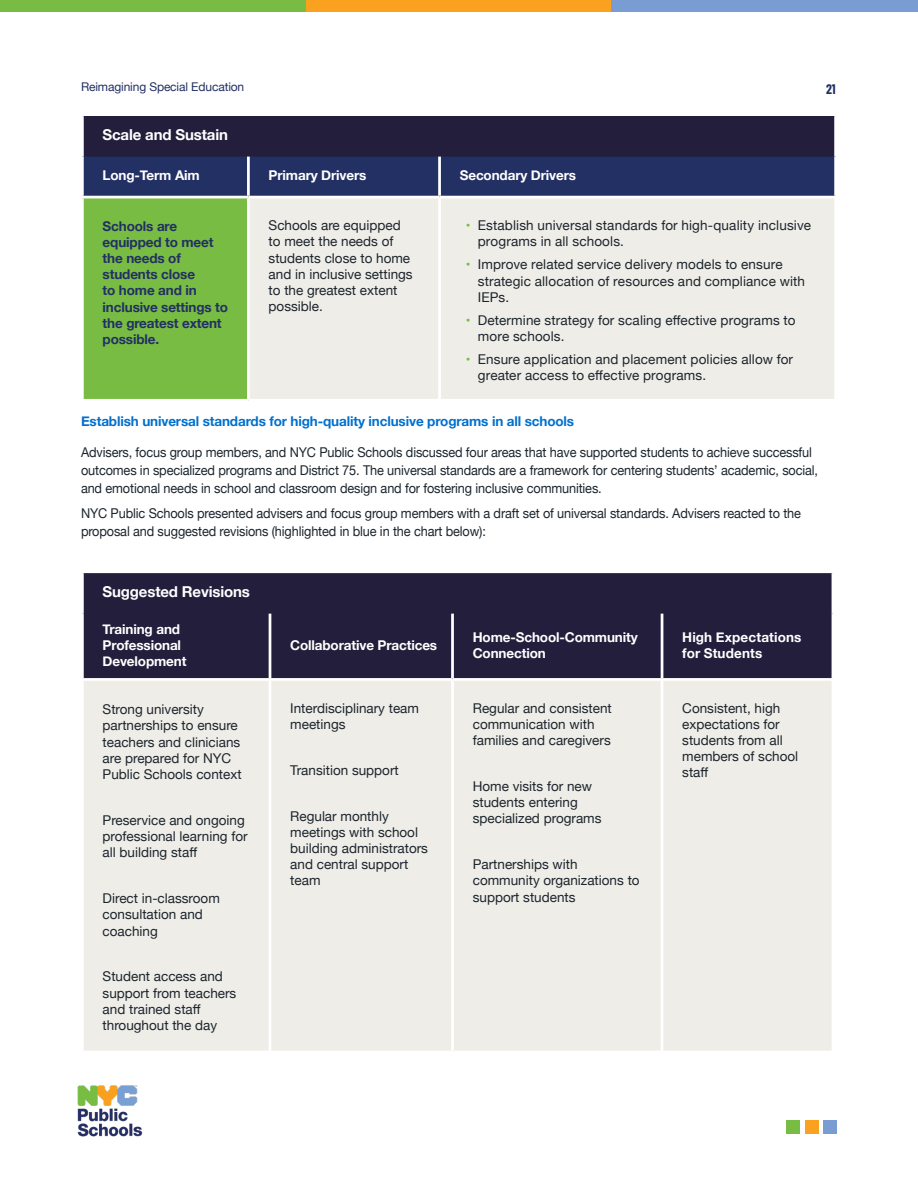
<style>
.page{position:relative;width:918px;height:1188px;background:#fff}
.page>*{position:absolute;margin:0;border:0;box-sizing:border-box;transform-origin:0 0}
.Table_Header{font:700 15px "Helvetica Neue";letter-spacing:-.01em;color:#fff}
.Body_Text_NEW{font:13.5px/16.2px "Helvetica Neue";color:#1c252d}
.Body_Text_NEW-2{font:13.5px/18px "Helvetica Neue";color:#1c252d;scale:.94 1}
.Table_Header_NEW{font:700 13.5px/16.2px "Helvetica Neue";letter-spacing:-.01em;color:#fff}
.Table_Header_NEW-2{font:700 13.5px/16.2px "Helvetica Neue";letter-spacing:-.01em;color:#223064}
.t1{font:700 13.5px "Helvetica Neue";letter-spacing:-.01em;color:#0070ce}
.Table_Header_NEW-3{font:700 13.5px/16.2px "Helvetica Neue";letter-spacing:.01em;color:#fff}
.t2{font:700 13.5px "Barlow Condensed";color:#223064}
.t3{font:12px "Helvetica Neue";letter-spacing:-.01em;color:#223064}
.s1{font-weight:700;color:#79bc43}
</style>
<div class="page">
<div style="left:0;top:0;width:306px;height:12px;background:#79bc43"></div>
<div style="left:306px;top:0;width:306px;height:12px;background:#faa21f"></div>
<div style="left:612px;top:0;width:306px;height:12px;background:#799cd2"></div>
<div style="left:786px;top:1120px;width:14px;height:14px;background:#79bc43"></div>
<div style="left:805px;top:1120px;width:13px;height:14px;background:#faa21f"></div>
<div style="left:823px;top:1120px;width:14px;height:14px;background:#799cd2"></div>
<div style="left:84px;top:573px;width:748px;height:105px;background:#221e3b"></div>
<div style="left:82px;top:679px;width:188px;height:373px;background:#efede8"></div>
<div style="left:271px;top:681px;width:561px;height:370px;background:#efede8"></div>
<hr style="left:269px;top:681px;width:2px;height:370px;background:#fff">
<hr style="left:451px;top:681px;width:3px;height:370px;background:#fff">
<hr style="left:661px;top:681px;width:2px;height:370px;background:#fff">
<hr style="left:81px;top:1051px;width:189px;height:2px;background:#fff">
<hr style="left:81px;top:681px;width:3px;height:370px;background:#fff">
<hr style="left:269px;top:614px;width:2px;height:64px;background:#fff">
<hr style="left:451px;top:614px;width:3px;height:64px;background:#fff">
<hr style="left:661px;top:614px;width:2px;height:64px;background:#fff">
<hr style="left:81px;top:678px;width:189px;height:3px;background:#fff">
<div style="left:82px;top:116px;width:754px;height:41px;background:#221e3b"></div>
<div style="left:84px;top:157px;width:750px;height:39px;background:#223064"></div>
<div style="left:82px;top:197px;width:166px;height:203px;background:#79bc43"></div>
<div style="left:250px;top:198px;width:584px;height:201px;background:#efede8"></div>
<hr style="left:247px;top:198px;width:3px;height:201px;background:#fff">
<hr style="left:438px;top:198px;width:3px;height:201px;background:#fff">
<hr style="left:81px;top:399px;width:167px;height:3px;background:#fff">
<hr style="left:81px;top:198px;width:3px;height:201px;background:#fff">
<hr style="left:81px;top:116px;width:3px;height:41px;background:#fff">
<hr style="left:834px;top:116px;width:3px;height:41px;background:#fff">
<hr style="left:247px;top:157px;width:3px;height:39px;background:#fff">
<hr style="left:438px;top:157px;width:3px;height:39px;background:#fff">
<hr style="left:81px;top:196px;width:167px;height:2px;background:#fff">
<img style="left:77px;top:1085px;width:66px;height:52px">
<p class="t3" style="left:81px;top:78px;width:165px">Reimagining Special Education</p>
<p class="t2" style="left:826px;top:80px;width:11px">21</p>
<p class="Table_Header" style="left:103px;top:123px;width:127px">Scale and Sustain</p>
<p class="Table_Header_NEW" style="left:103px;top:168px;width:99px">Long-Term Aim</p>
<p class="Table_Header_NEW" style="left:269px;top:168px;width:99px">Primary Drivers</p>
<p class="Table_Header_NEW" style="left:460px;top:168px;width:118px">Secondary Drivers</p>
<p class="Table_Header_NEW-2" style="left:103px;top:218px;width:127px">Schools are equipped to meet the needs of students close<br>to home and in inclusive settings to the greatest extent possible.</p>
<p class="Body_Text_NEW" style="left:269px;top:218px;width:146px">Schools are equipped to meet the needs of students close to home and in inclusive settings to the greatest extent possible.</p>
<p class="Body_Text_NEW" style="left:478px;top:218px;width:335px;text-indent:-12px"><span class="s1">•</span> Establish universal standards for high-quality inclusive programs in all schools.</p>
<p class="Body_Text_NEW" style="left:478px;top:257px;width:329px;text-indent:-12px"><span class="s1">•</span> Improve related service delivery models to ensure strategic allocation of resources and compliance with<br>IEPs.</p>
<p class="Body_Text_NEW" style="left:478px;top:313px;width:319px;text-indent:-12px"><span class="s1">•</span> Determine strategy for scaling effective programs to more schools.</p>
<p class="Body_Text_NEW" style="left:478px;top:352px;width:317px;text-indent:-12px"><span class="s1">•</span> Ensure application and placement policies allow for greater access to effective programs.</p>
<h2 class="t1" style="left:81px;top:410px;width:495px">Establish universal standards for high-quality inclusive programs in all schools</h2>
<p class="Body_Text_NEW-2" style="left:81px;top:444px;width:786px">Advisers, focus group members, and NYC Public Schools discussed four areas that have supported students to achieve successful outcomes in specialized programs and District 75. The universal standards are a framework for centering students’ academic, social, and emotional needs in school and classroom design and for fostering inclusive communities.</p>
<p class="Body_Text_NEW-2" style="left:81px;top:505px;width:768px">NYC Public Schools presented advisers and focus group members with a draft set of universal standards. Advisers reacted to the proposal and suggested revisions (highlighted in blue in the chart below):</p>
<p class="Table_Header" style="left:103px;top:580px;width:149px">Suggested Revisions</p>
<p class="Table_Header_NEW" style="left:103px;top:621px;width:85px">Training and<br>Professional<br>Development</p>
<p class="Body_Text_NEW" style="left:103px;top:702px;width:141px">Strong university partnerships to ensure teachers and clinicians are prepared for NYC<br>Public Schools context</p>
<p class="Body_Text_NEW" style="left:103px;top:813px;width:146px">Preservice and ongoing professional learning for all building staff</p>
<p class="Body_Text_NEW" style="left:103px;top:891px;width:119px">Direct in-classroom consultation and coaching</p>
<p class="Body_Text_NEW" style="left:103px;top:969px;width:135px">Student access and support from teachers and trained staff throughout the day</p>
<p class="Table_Header_NEW" style="left:290px;top:637px;width:148px">Collaborative Practices</p>
<p class="Table_Header_NEW" style="left:473px;top:629px;width:166px">Home-School-Community<br>Connection</p>
<p class="Table_Header_NEW-3" style="left:682px;top:629px;width:121px">High Expectations for Students</p>
<p class="Body_Text_NEW" style="left:290px;top:700px;width:130px">Interdisciplinary team meetings</p>
<p class="Body_Text_NEW" style="left:290px;top:763px;width:110px">Transition support</p>
<p class="Body_Text_NEW" style="left:290px;top:808px;width:139px">Regular monthly meetings with school building administrators and central support team</p>
<p class="Body_Text_NEW" style="left:473px;top:700px;width:141px">Regular and consistent communication with families and caregivers</p>
<p class="Body_Text_NEW" style="left:473px;top:779px;width:130px">Home visits for new students entering specialized programs</p>
<p class="Body_Text_NEW" style="left:473px;top:857px;width:168px">Partnerships with community organizations to support students</p>
<p class="Body_Text_NEW" style="left:682px;top:700px;width:118px">Consistent, high expectations for students from all members of school staff</p>
</div>
